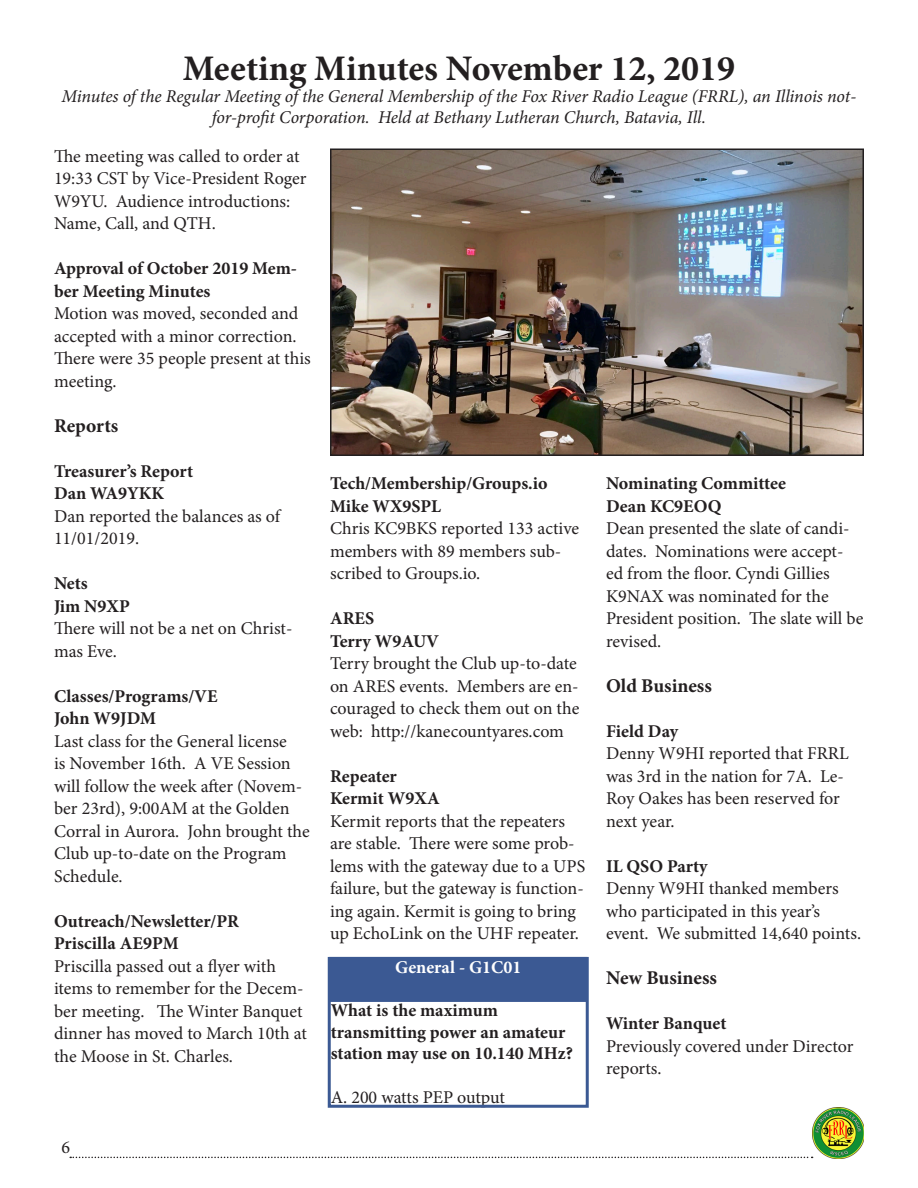
<style>
.page{position:relative;width:918px;height:1188px;background:#fff}
.page>*{position:absolute;margin:0;border:0;box-sizing:border-box;transform-origin:0 0}
.t1{font:700 36px "Minion Pro";letter-spacing:-.005em;color:#231f20}
.t2{font:700 19.5px "Minion Pro";color:#231f20}
.cal_day{font:18px/22.5px "Minion Pro";color:#231f20}
.cal_day-2{font:700 18px/21.6px "Minion Pro";color:#231f20}
.t3{font:italic 18px/21.6px "Minion Pro";letter-spacing:-.01em;color:#231f20;text-align:center}
.cal_day-3{font:700 18px "Minion Pro";color:#fff}
</style>
<div class="page">
<div style="left:329px;top:957px;width:258px;height:45px;background:#3b5993"></div>
<img style="left:333px;top:151px;width:528px;height:302px">
<div style="left:330px;top:148px;width:534px;height:308px;border:2px solid #231f20"></div>
<div style="left:328px;top:957px;width:261px;height:151px;border:3px solid #3b5993"></div>
<img style="left:812px;top:1107px;width:52px;height:51px">
<svg style="left:70px;top:1157px;width:743px;height:1px"></svg>
<p class="t1" style="left:183px;top:43px;width:554px">Meeting Minutes November 12, 2019</p>
<p class="t3" style="left:62px;top:85px;width:796px">Minutes of the Regular Meeting of the General Membership of the Fox River Radio League (FRRL), an Illinois not&shy;for-profit Corporation. Held at Bethany Lutheran Church, Batavia, Ill.</p>
<p class="cal_day" style="left:54px;top:145px;width:254px">The meeting was called to order at<br>19:33 CST by Vice-President Roger<br>W9YU. Audience introductions:<br>Name, Call, and QTH.</p>
<p class="cal_day-2" style="left:54px;top:257px;width:245px;line-height:22.5px">Approval of October 2019 Mem&shy;ber Meeting Minutes</p>
<p class="cal_day" style="left:54px;top:302px;width:258px">Motion was moved, seconded and accepted with a minor correction.<br>There were 35 people present at this meeting.</p>
<p class="t2" style="left:54px;top:412px;width:66px">Reports</p>
<p class="cal_day-2" style="left:54px;top:460px;width:141px">Treasurer’s Report</p>
<p class="cal_day-2" style="left:54px;top:482px;width:112px">Dan WA9YKK</p>
<p class="cal_day" style="left:54px;top:505px;width:228px">Dan reported the balances as of<br>11/01/2019.</p>
<p class="cal_day-2" style="left:54px;top:572px;width:35px">Nets</p>
<p class="cal_day-2" style="left:54px;top:595px;width:77px">Jim N9XP</p>
<p class="cal_day" style="left:54px;top:617px;width:240px">There will not be a net on Christ&shy;mas Eve.</p>
<p class="cal_day-2" style="left:54px;top:685px;width:165px">Classes/Programs/VE</p>
<p class="cal_day-2" style="left:54px;top:707px;width:104px">John W9JDM</p>
<p class="cal_day" style="left:54px;top:730px;width:257px">Last class for the General license<br>is November 16th. A VE Session will follow the week after (Novem&shy;ber 23rd), 9:00AM at the Golden<br>Corral in Aurora. John brought the<br>Club up-to-date on the Program<br>Schedule.</p>
<p class="cal_day-2" style="left:54px;top:910px;width:187px">Outreach/Newsletter/PR</p>
<p class="cal_day-2" style="left:54px;top:932px;width:126px">Priscilla AE9PM</p>
<p class="cal_day" style="left:54px;top:955px;width:254px">Priscilla passed out a flyer with items to remember for the Decem&shy;ber meeting. The Winter Banquet dinner has moved to March 10th at the Moose in St. Charles.</p>
<p class="cal_day" style="left:62px;top:1137px;width:10px">6</p>
<p class="cal_day-2" style="left:330px;top:473px;width:219px">Tech/Membership/Groups.io</p>
<p class="cal_day-2" style="left:330px;top:495px;width:113px">Mike WX9SPL</p>
<p class="cal_day" style="left:330px;top:517px;width:251px">Chris KC9BKS reported 133 active members with 89 members sub&shy;scribed to Groups.io.</p>
<p class="cal_day-2" style="left:330px;top:608px;width:46px">ARES</p>
<p class="cal_day-2" style="left:330px;top:630px;width:111px">Terry W9AUV</p>
<p class="cal_day" style="left:330px;top:652px;width:251px">Terry brought the Club up-to-date on ARES events. Members are en&shy;couraged to check them out on the web: http://kanecountyares.com</p>
<p class="cal_day-2" style="left:330px;top:765px;width:68px">Repeater</p>
<p class="cal_day-2" style="left:330px;top:788px;width:111px">Kermit W9XA</p>
<p class="cal_day" style="left:330px;top:810px;width:257px">Kermit reports that the repeaters are stable. There were some prob&shy;lems with the gateway due to a UPS failure, but the gateway is function&shy;ing again. Kermit is going to bring up EchoLink on the UHF repeater.</p>
<p class="cal_day-3" style="left:395px;top:955px;width:128px">General - G1C01</p>
<p class="cal_day-2" style="left:331px;top:999px;width:244px">What is the maximum transmitting power an amateur station may use on 10.140 MHz?</p>
<p class="cal_day" style="left:331px;top:1086px;width:176px">A. 200 watts PEP output</p>
<p class="cal_day-2" style="left:606px;top:473px;width:182px">Nominating Committee</p>
<p class="cal_day-2" style="left:606px;top:495px;width:117px">Dean KC9EOQ</p>
<p class="cal_day" style="left:606px;top:517px;width:259px">Dean presented the slate of candi&shy;dates. Nominations were accept&shy;ed from the floor. Cyndi Gillies<br>K9NAX was nominated for the<br>President position. The slate will be revised.</p>
<p class="t2" style="left:606px;top:672px;width:107px">Old Business</p>
<p class="cal_day-2" style="left:606px;top:720px;width:74px">Field Day</p>
<p class="cal_day" style="left:606px;top:742px;width:244px">Denny W9HI reported that FRRL was 3rd in the nation for 7A. Le-<br>Roy Oakes has been reserved for next year.</p>
<p class="cal_day-2" style="left:606px;top:855px;width:103px">IL QSO Party</p>
<p class="cal_day" style="left:606px;top:877px;width:257px">Denny W9HI thanked members who participated in this year’s event. We submitted 14,640 points.</p>
<p class="t2" style="left:606px;top:964px;width:113px">New Business</p>
<p class="cal_day-2" style="left:606px;top:1013px;width:122px">Winter Banquet</p>
<p class="cal_day" style="left:606px;top:1035px;width:249px">Previously covered under Director reports.</p>
</div>
